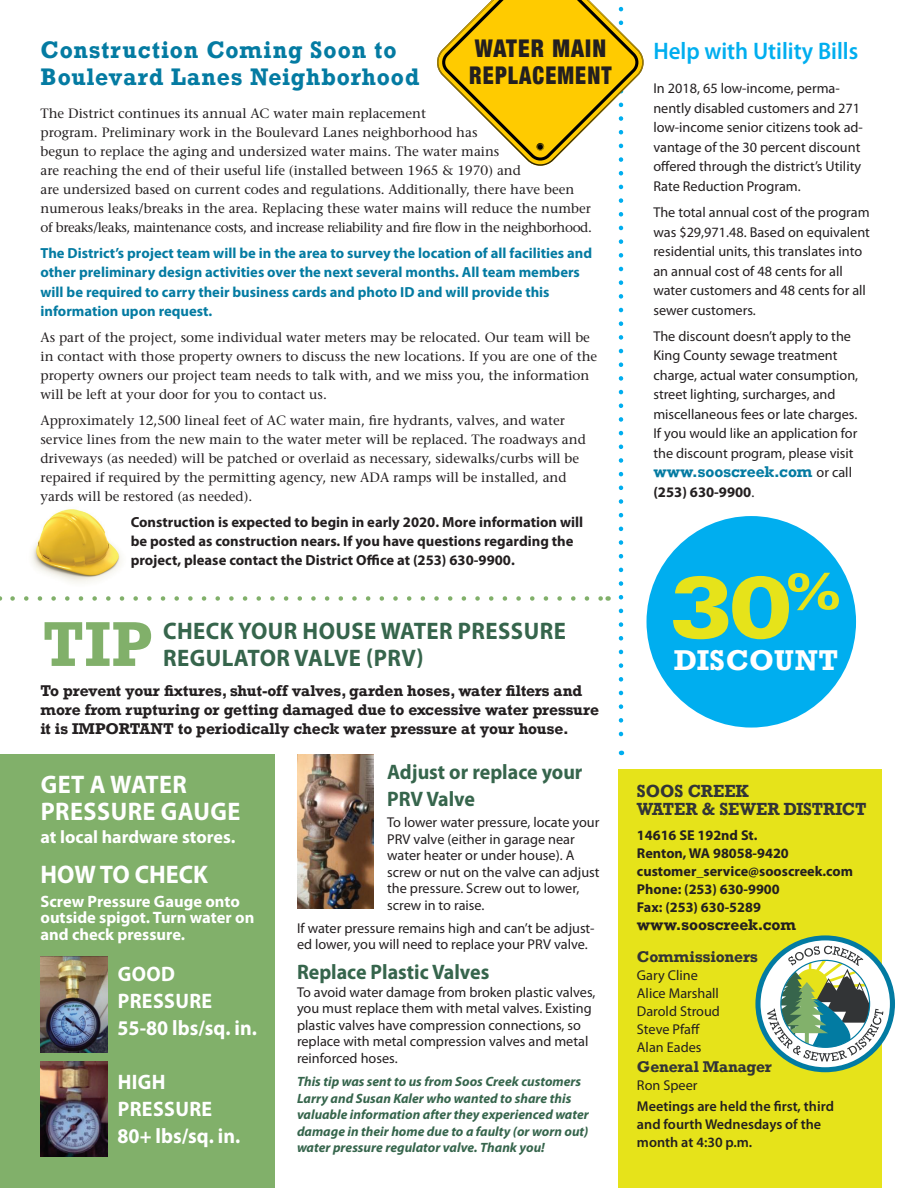
<style>
.page{position:relative;width:918px;height:1188px;background:#fff}
.page>*{position:absolute;margin:0;border:0;box-sizing:border-box;transform-origin:0 0}
.Text{font:900 expanded 86.1px "Univers";color:#e6e31a}
.Text_Sans{font:700 59.4px "Rockwell";color:#81b06a;scale:.95 1}
.Text-2{font:700 26.85px "Rockwell";letter-spacing:.02em;color:#fff}
.Text_Sans-2{font:700 25.5px/27px "Myriad Pro";letter-spacing:.02em;color:#fff;scale:.95 1}
.Text_Sans-3{font:700 25.5px "Myriad Pro";color:#fff;scale:.95 1}
.Text-3{font:900 condensed 24.45px "Helvetica Neue";letter-spacing:.05em;color:#231f20;scale:.9 1}
.Text-4{font:900 condensed 24.45px "Helvetica Neue";letter-spacing:.05em;color:#231f20;scale:.95 1}
.Text-5{font:700 24px/27px "Myriad Pro";letter-spacing:.02em;color:#36654c;scale:.95 1}
.Text-6{font:600 24px "Myriad Pro";color:#00aeef;scale:.95 1}
.Text-7{font:700 22.5px/27px "Rockwell";letter-spacing:.04em;color:#047ba2;scale:.95 1}
.Text_Sans-4{font:700 21px/27px "Myriad Pro";color:#36654c;scale:.95 1}
.Text_Sans-5{font:700 21px/27px "Myriad Pro";letter-spacing:.02em;color:#fff;scale:.95 1}
.Text_Sans-6{font:700 21px "Myriad Pro";color:#fff;scale:.95 1}
.Text_Sans-7{font:700 18px "Myriad Pro";color:#fff}
.Text_Sans-8{font:700 16.5px/16.5px "Myriad Pro";color:#fff}
.Text_Sans-9{font:700 16.5px/18px "Rockwell";color:#323436;scale:.94 1}
.Text-8{font:700 14.7px/19.2px "Myriad Pro";color:#047ba2}
.Text_Sans-10{font:700 14.7px/19.2px "Rockwell";letter-spacing:-.01em;color:#231f20}
.Text-9{font:700 14.7px/19.2px "Myriad Pro";color:#231f20}
.Text_Sans-11{font:700 14.7px/19.5px "Rockwell";color:#047ba2}
.Text_Sans-12{font:700 14.7px "Rockwell";letter-spacing:-.01em;color:#323436}
.Text_Sans-13{font:14.25px/19.5px "Myriad Pro";color:#231f20}
.Text_Sans-14{font:700 14.25px/18px "Myriad Pro";color:#231f20}
.Text_Sans-15{font:600 14.25px/18px "Myriad Pro";color:#231f20}
.Text-10{font:13.5px/19.2px "Stone Serif";color:#231f20}
.Text_Sans-16{font:italic 700 13.5px/16.5px "Myriad Pro";color:#36654c}
.s1{font-family:"Myriad Pro";font-weight:400;font-size:14.25px;color:#231f20}
.s2{font-family:"Myriad Pro";color:#231f20}
</style>
<div class="page">
<div style="left:0;top:755px;width:274px;height:433px;background:#81b06a"></div>
<div style="left:619px;top:769px;width:263px;height:419px;background:#e6e31a"></div>
<svg style="left:758px;top:938px;width:134px;height:132px"></svg>
<div style="left:755px;top:935px;width:140px;height:137px;border:5px solid #027ba2;border-radius:50%"></div>
<svg style="left:767px;top:946px;width:116px;height:116px;background:#a0b8a4"></svg>
<div style="left:647px;top:516px;width:209px;height:212px;background:#00aeef;border-radius:50%"></div>
<svg style="left:13px;top:0;width:631px;height:755px"></svg>
<img style="left:40px;top:1061px;width:68px;height:95px">
<img style="left:40px;top:957px;width:68px;height:95px">
<img style="left:297px;top:755px;width:77px;height:153px">
<img style="left:13px;top:506px;width:118px;height:85px">
<p class="Text-7" style="left:40px;top:36px;width:401px">Construction Coming Soon to<br>Boulevard Lanes Neighborhood</p>
<p class="Text-4" style="left:475px;top:28px;width:140px">WATER MAIN</p>
<p class="Text-3" style="left:469px;top:55px;width:160px">REPLACEMENT</p>
<p class="Text-10" style="left:40px;top:103px;width:553px">The District continues its annual AC water main replacement<br>program. Preliminary work in the Boulevard Lanes neighborhood has<br>begun to replace the aging and undersized water mains. The water mains<br>are reaching the end of their useful life (installed between 1965 &amp; 1970) and<br>are undersized based on current codes and regulations. Additionally, there have been numerous leaks/breaks in the area. Replacing these water mains will reduce the number of breaks/leaks, maintenance costs, and increase reliability and fire flow in the neighborhood.</p>
<p class="Text-8" style="left:40px;top:243px;width:553px">The District’s project team will be in the area to survey the location of all facilities and other preliminary design activities over the next several months. All team members will be required to carry their business cards and photo ID and will provide this information upon request.</p>
<p class="Text-10" style="left:40px;top:327px;width:558px">As part of the project, some individual water meters may be relocated. Our team will be in contact with those property owners to discuss the new locations. If you are one of the property owners our project team needs to talk with, and we miss you, the information will be left at your door for you to contact us.</p>
<p class="Text-10" style="left:40px;top:410px;width:547px">Approximately 12,500 lineal feet of AC water main, fire hydrants, valves, and water service lines from the new main to the water meter will be replaced. The roadways and driveways (as needed) will be patched or overlaid as necessary, sidewalks/curbs will be repaired if required by the permitting agency, new ADA ramps will be installed, and yards will be restored (as needed).</p>
<p class="Text-9" style="left:131px;top:512px;width:454px">Construction is expected to begin in early 2020. More information will be posted as construction nears. If you have questions regarding the project, please contact the District Office at (253) 630-9900.</p>
<p class="Text_Sans" style="left:43px;top:606px;width:117px">TIP</p>
<p class="Text-5" style="left:163px;top:617px;width:426px">CHECK YOUR HOUSE WATER PRESSURE<br>REGULATOR VALVE (PRV)</p>
<p class="Text_Sans-10" style="left:40px;top:681px;width:560px">To prevent your fixtures, shut-off valves, garden hoses, water filters and more from rupturing or getting damaged due to excessive water pressure it is IMPORTANT to periodically check water pressure at your house.</p>
<p class="Text_Sans-2" style="left:41px;top:770px;width:212px">GET A WATER<br>PRESSURE GAUGE</p>
<p class="Text_Sans-7" style="left:40px;top:826px;width:196px">at local hardware stores.</p>
<p class="Text_Sans-3" style="left:40px;top:858px;width:178px">HOW TO CHECK</p>
<p class="Text_Sans-8" style="left:40px;top:892px;width:215px">Screw Pressure Gauge onto outside spigot. Turn water on and check pressure.</p>
<p class="Text_Sans-4" style="left:387px;top:758px;width:207px">Adjust or replace your<br>PRV Valve</p>
<p class="Text_Sans-13" style="left:387px;top:814px;width:214px;line-height:16.5px">To lower water pressure, locate your<br>PRV valve (either in garage near water heater or under house). A screw or nut on the valve can adjust the pressure. Screw out to lower, screw in to raise.</p>
<p class="Text_Sans-13" style="left:297px;top:920px;width:299px;line-height:16.5px">If water pressure remains high and can’t be adjust&shy;ed lower, you will need to replace your PRV valve.</p>
<p class="Text_Sans-4" style="left:297px;top:958px;width:204px">Replace Plastic Valves</p>
<p class="Text_Sans-13" style="left:297px;top:984px;width:300px;line-height:16.5px">To avoid water damage from broken plastic valves, you must replace them with metal valves. Existing plastic valves have compression connections, so replace with metal compression valves and metal reinforced hoses.</p>
<p class="Text_Sans-16" style="left:297px;top:1073px;width:293px">This tip was sent to us from Soos Creek customers Larry and Susan Kaler who wanted to share this valuable information after they experienced water damage in their home due to a faulty (or worn out) water pressure regulator valve. Thank you!</p>
<p class="Text_Sans-5" style="left:118px;top:960px;width:101px">GOOD<br>PRESSURE</p>
<p class="Text_Sans-6" style="left:118px;top:1015px;width:148px">55-80 lbs/sq. in.</p>
<p class="Text_Sans-5" style="left:118px;top:1068px;width:52px">HIGH</p>
<p class="Text_Sans-5" style="left:118px;top:1095px;width:101px">PRESSURE</p>
<p class="Text_Sans-5" style="left:118px;top:1122px;width:131px">80+ lbs/sq. in.</p>
<p class="Text-6" style="left:653px;top:35px;width:217px">Help with Utility Bills</p>
<p class="Text_Sans-13" style="left:653px;top:79px;width:211px">In 2018, 65 low-income, perma&shy;nently disabled customers and 271 low-income senior citizens took ad&shy;vantage of the 30 percent discount offered through the district’s Utility Rate Reduction Program.</p>
<p class="Text_Sans-13" style="left:653px;top:202px;width:218px">The total annual cost of the program was $29,971.48. Based on equivalent residential units, this translates into an annual cost of 48 cents for all water customers and 48 cents for all sewer customers.</p>
<p class="Text_Sans-13" style="left:653px;top:326px;width:206px">The discount doesn’t apply to the King County sewage treatment charge, actual water consumption, street lighting, surcharges, and miscellaneous fees or late charges.<br>If you would like an application for the discount program, please visit</p>
<p class="Text_Sans-11" style="left:653px;top:462px;width:200px">www.sooscreek.com <span class="s1">or call </span><span class="s2">(253) 630-9900</span><span class="s1">.</span></p>
<p class="Text" style="left:669px;top:557px;width:175px">30<sup>%</sup></p>
<p class="Text-2" style="left:674px;top:643px;width:166px">DISCOUNT</p>
<p class="Text_Sans-9" style="left:637px;top:782px;width:246px">SOOS CREEK<br>WATER &amp; SEWER DISTRICT</p>
<p class="Text_Sans-14" style="left:637px;top:826px;width:153px">14616 SE 192nd St.<br>Renton, WA 98058-9420</p>
<p class="Text_Sans-14" style="left:637px;top:862px;width:218px">customer_service@sooscreek.com<br>Phone: (253) 630-9900<br>Fax: (253) 630-5289</p>
<p class="Text_Sans-10" style="left:637px;top:915px;width:161px">www.sooscreek.com</p>
<p class="Text_Sans-12" style="left:637px;top:947px;width:122px">Commissioners</p>
<p class="Text_Sans-13" style="left:637px;top:966px;width:85px;line-height:18px">Gary Cline<br>Alice Marshall<br>Darold Stroud<br>Steve Pfaff<br>Alan Eades</p>
<p class="Text_Sans-12" style="left:637px;top:1057px;width:137px">General Manager</p>
<p class="Text_Sans-13" style="left:637px;top:1076px;width:62px">Ron Speer</p>
<p class="Text_Sans-15" style="left:637px;top:1097px;width:198px">Meetings are held the first, third and fourth Wednesdays of the month at 4:30 p.m.</p>
</div>
